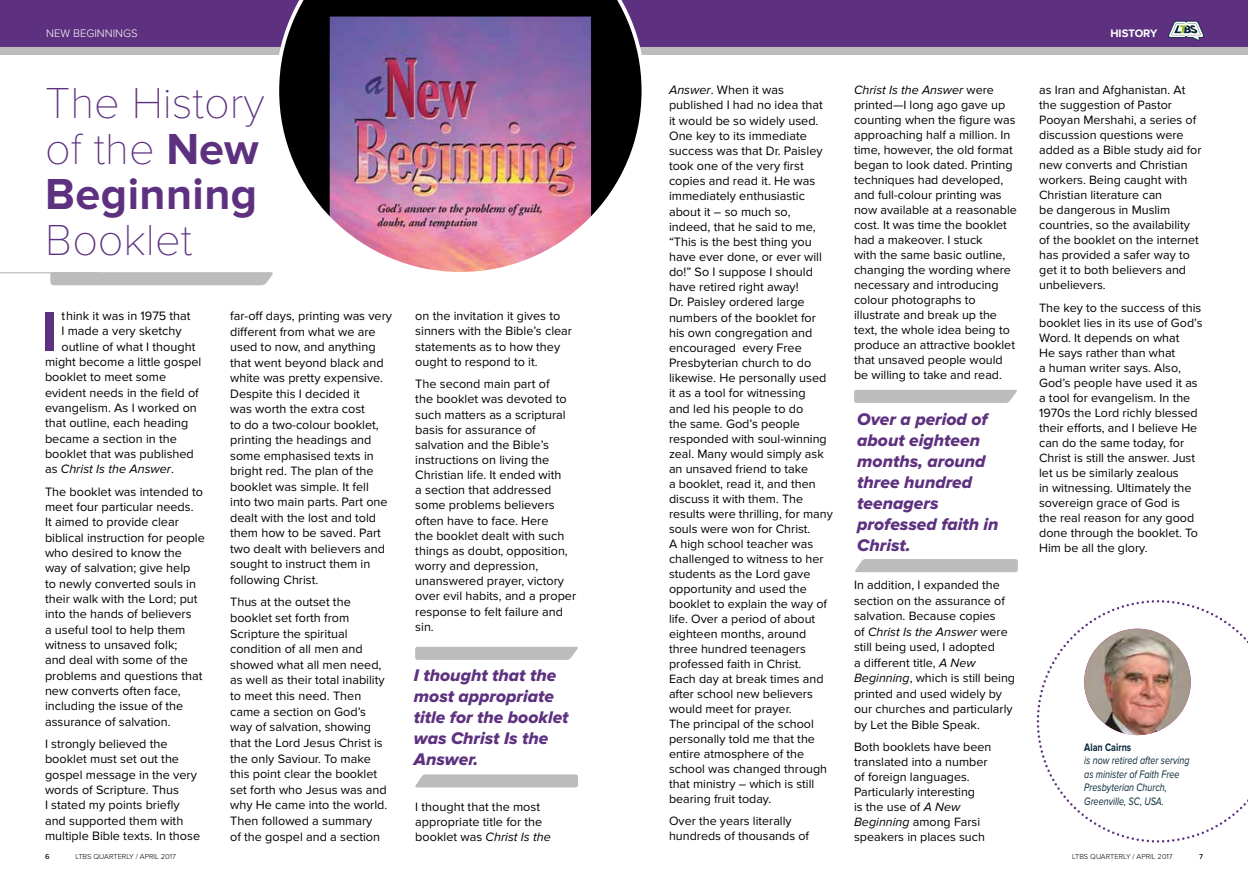
<style>
.page{position:relative;width:1248px;height:886px;background:#fff}
.page>*{position:absolute;margin:0;border:0;box-sizing:border-box;transform-origin:0 0}
.t1{font:700 58px "Proxima Nova";color:#5d317f}
.t2{font:100 45px/45.5px "Proxima Nova T";color:#5d317f}
.t3{font:700 45px "Proxima Nova";letter-spacing:.01em;color:#5d317f}
.t4{font:17.5px/21px "Proxima Nova Extrabld It";color:#5d317f}
.t5{font:12.62px/15.1px "Proxima Nova";color:#000}
.t6{font:italic 12.62px "Proxima Nova";color:#000}
.t7{font:12.5px/15px "Proxima Nova";color:#000}
.t8{font:italic 11.25px/13.5px "Proxima Nova";color:#062838;scale:.8 1}
.t9{font:300 11.25px "Proxima Nova";color:#fff}
.t10{font:700 11.25px "Proxima Nova";color:#062838;scale:.8 1}
.t11{font:700 11.25px "Proxima Nova";letter-spacing:-.005em;color:#fff}
.t12{font:300 7.5px "Proxima Nova";color:#000}
.t13{font:500 7.5px "Proxima Nova";color:#000}
.s1{font-family:"Proxima Nova";font-weight:700}
.s2{font-style:normal}
.s3{font-style:italic}
</style>
<div class="page">
<div style="left:0;top:46px;width:1247px;height:8px;background:#bcbcbc"></div>
<svg style="left:1036px;top:600px;width:212px;height:243px"></svg>
<div style="left:415px;top:647px;width:163px;height:13px;background:#bcbcbc"></div>
<svg style="left:415px;top:774px;width:163px;height:13px;background:#bfbfbf"></svg>
<img style="left:1084px;top:629px;width:106px;height:106px;border-radius:53px">
<div style="left:0;top:0;width:1247px;height:46px;background:#5d317f"></div>
<img style="left:275px;top:0;width:370px;height:272px">
<div style="left:854px;top:390px;width:163px;height:13px;background:#bcbcbc"></div>
<div style="left:855px;top:559px;width:162px;height:13px;background:#bcbcbc"></div>
<svg style="left:50px;top:272px;width:223px;height:13px;background:#bdbdbd"></svg>
<hr style="left:0;top:272px;width:99px;height:1px;background:#bcbcbc">
<svg style="left:1168px;top:21px;width:35px;height:20px"></svg>
<p class="t9" style="left:46px;top:27px;width:93px">NEW BEGINNINGS</p>
<p class="t11" style="left:1110px;top:27px;width:49px">HISTORY</p>
<h2 class="t2" style="left:45px;top:81px;width:221px">The History of the <span class="s1">New</span></h2>
<h2 class="t3" style="left:45px;top:168px;width:213px">Beginning</h2>
<h2 class="t2" style="left:45px;top:218px;width:148px">Booklet</h2>
<h1 class="t1" style="left:41px;top:298px;width:17px">I</h1>
<p class="t5" style="left:61px;top:309px;width:131px">think it was in 1975 that</p>
<p class="t5" style="left:61px;top:324px;width:122px">I made a very sketchy</p>
<p class="t5" style="left:61px;top:339px;width:135px">outline of what I thought</p>
<p class="t5" style="left:45px;top:355px;width:158px">might become a little gospel</p>
<p class="t5" style="left:45px;top:370px;width:123px">booklet to meet some</p>
<p class="t5" style="left:45px;top:385px;width:155px">evident needs in the field of</p>
<p class="t5" style="left:45px;top:401px;width:153px">evangelism. As I worked on</p>
<p class="t5" style="left:45px;top:416px;width:145px">that outline, each heading</p>
<p class="t5" style="left:45px;top:431px;width:133px">became a section in the</p>
<p class="t5" style="left:45px;top:447px;width:150px">booklet that was published</p>
<p class="t6" style="left:45px;top:462px;width:130px"><span class="s2">as</span> Christ Is the Answer<span class="s2">.</span></p>
<p class="t5" style="left:45px;top:484px;width:161px">The booklet was intended to meet four particular needs.<br>It aimed to provide clear biblical instruction for people who desired to know the way of salvation; give help<br>to newly converted souls in their walk with the Lord; put into the hands of believers<br>a useful tool to help them witness to unsaved folk;<br>and deal with some of the problems and questions that new converts often face, including the issue of the assurance of salvation.</p>
<p class="t5" style="left:45px;top:736px;width:157px">I strongly believed the booklet must set out the gospel message in the very words of Scripture. Thus<br>I stated my points briefly and supported them with multiple Bible texts. In those</p>
<p class="t5" style="left:230px;top:309px;width:163px;line-height:15.5px">far-off days, printing was very different from what we are used to now, and anything that went beyond black and white was pretty expensive.<br>Despite this I decided it<br>was worth the extra cost<br>to do a two-colour booklet, printing the headings and some emphasised texts in bright red. The plan of the booklet was simple. It fell into two main parts. Part one dealt with the lost and told them how to be saved. Part two dealt with believers and sought to instruct them in following Christ.</p>
<p class="t5" style="left:230px;top:595px;width:159px;line-height:15.6px">Thus at the outset the booklet set forth from<br>Scripture the spiritual condition of all men and showed what all men need, as well as their total inability to meet this need. Then came a section on God’s way of salvation, showing that the Lord Jesus Christ is the only Saviour. To make this point clear the booklet set forth who Jesus was and why He came into the world.<br>Then followed a summary<br>of the gospel and a section</p>
<p class="t5" style="left:415px;top:309px;width:158px">on the invitation it gives to sinners with the Bible’s clear statements as to how they ought to respond to it.</p>
<p class="t5" style="left:415px;top:377px;width:162px">The second main part of<br>the booklet was devoted to such matters as a scriptural basis for assurance of salvation and the Bible’s instructions on living the<br>Christian life. It ended with<br>a section that addressed some problems believers often have to face. Here<br>the booklet dealt with such things as doubt, opposition, worry and depression, unanswered prayer, victory over evil habits, and a proper response to felt failure and sin.</p>
<h3 class="t4" style="left:414px;top:666px;width:156px">I thought that the most appropriate title for the booklet was Christ Is the<br>Answer.</h3>
<p class="t5" style="left:415px;top:799px;width:137px">I thought that the most appropriate title for the booklet was <span class="s3">Christ Is the</span></p>
<p class="t5" style="left:669px;top:83px;width:159px"><span class="s3">Answer</span>. When it was published I had no idea that it would be so widely used.<br>One key to its immediate success was that Dr. Paisley took one of the very first copies and read it. He was immediately enthusiastic about it – so much so, indeed, that he said to me, “This is the best thing you have ever done, or ever will do!” So I suppose I should have retired right away!<br>Dr. Paisley ordered large numbers of the booklet for his own congregation and encouraged every Free<br>Presbyterian church to do likewise. He personally used it as a tool for witnessing and led his people to do<br>the same. God’s people</p>
<p class="t7" style="left:669px;top:431px;width:165px">responded with soul-winning zeal. Many would simply ask an unsaved friend to take<br>a booklet, read it, and then discuss it with them. The results were thrilling, for many souls were won for Christ.<br>A high school teacher was challenged to witness to her students as the Lord gave opportunity and used the booklet to explain the way of life. Over a period of about eighteen months, around three hundred teenagers professed faith in Christ.<br>Each day at break times and after school new believers would meet for prayer.<br>The principal of the school personally told me that the entire atmosphere of the school was changed through that ministry – which is still bearing fruit today.</p>
<p class="t7" style="left:669px;top:814px;width:141px">Over the years literally hundreds of thousands of</p>
<p class="t7" style="left:854px;top:83px;width:164px"><span class="s3">Christ Is the Answer</span> were printed—I long ago gave up counting when the figure was approaching half a million. In time, however, the old format began to look dated. Printing techniques had developed, and full-colour printing was now available at a reasonable cost. It was time the booklet had a makeover. I stuck<br>with the same basic outline, changing the wording where necessary and introducing colour photographs to illustrate and break up the text, the whole idea being to produce an attractive booklet that unsaved people would be willing to take and read.</p>
<h3 class="t4" style="left:857px;top:410px;width:143px">Over a period of about eighteen months, around three hundred teenagers professed faith in<br>Christ.</h3>
<p class="t7" style="left:854px;top:578px;width:162px;line-height:15.5px">In addition, I expanded the section on the assurance of salvation. Because copies<br>of <span class="s3">Christ Is the Answer</span> were still being used, I adopted<br>a different title, <span class="s3">A New<br>Beginning</span>, which is still being printed and used widely by our churches and particularly by Let the Bible Speak.</p>
<p class="t7" style="left:854px;top:740px;width:139px">Both booklets have been translated into a number of foreign languages.<br>Particularly interesting<br>is the use of <span class="s3">A New<br>Beginning</span> among Farsi speakers in places such</p>
<p class="t7" style="left:1039px;top:83px;width:164px">as Iran and Afghanistan. At the suggestion of Pastor<br>Pooyan Mershahi, a series of discussion questions were added as a Bible study aid for new converts and Christian workers. Being caught with<br>Christian literature can<br>be dangerous in Muslim countries, so the availability of the booklet on the internet has provided a safer way to get it to both believers and unbelievers.</p>
<p class="t7" style="left:1039px;top:300px;width:165px">The key to the success of this booklet lies in its use of God’s<br>Word. It depends on what<br>He says rather than what<br>a human writer says. Also,<br>God’s people have used it as a tool for evangelism. In the<br>1970s the Lord richly blessed their efforts, and I believe He can do the same today, for<br>Christ is still the answer. Just let us be similarly zealous<br>in witnessing. Ultimately the sovereign grace of God is<br>the real reason for any good done through the booklet. To<br>Him be all the glory.</p>
<p class="t10" style="left:1084px;top:740px;width:60px">Alan Cairns</p>
<p class="t8" style="left:1084px;top:754px;width:133px">is now retired after serving as minister of Faith Free<br>Presbyterian Church,<br>Greenville, SC, USA.</p>
<p class="t13" style="left:45px;top:852px;width:6px">6</p>
<p class="t12" style="left:75px;top:852px;width:102px">LTBS QUARTERLY / APRIL 2017</p>
<p class="t12" style="left:1071px;top:852px;width:102px">LTBS QUARTERLY / APRIL 2017</p>
<p class="t13" style="left:1198px;top:852px;width:5px">7</p>
</div>
